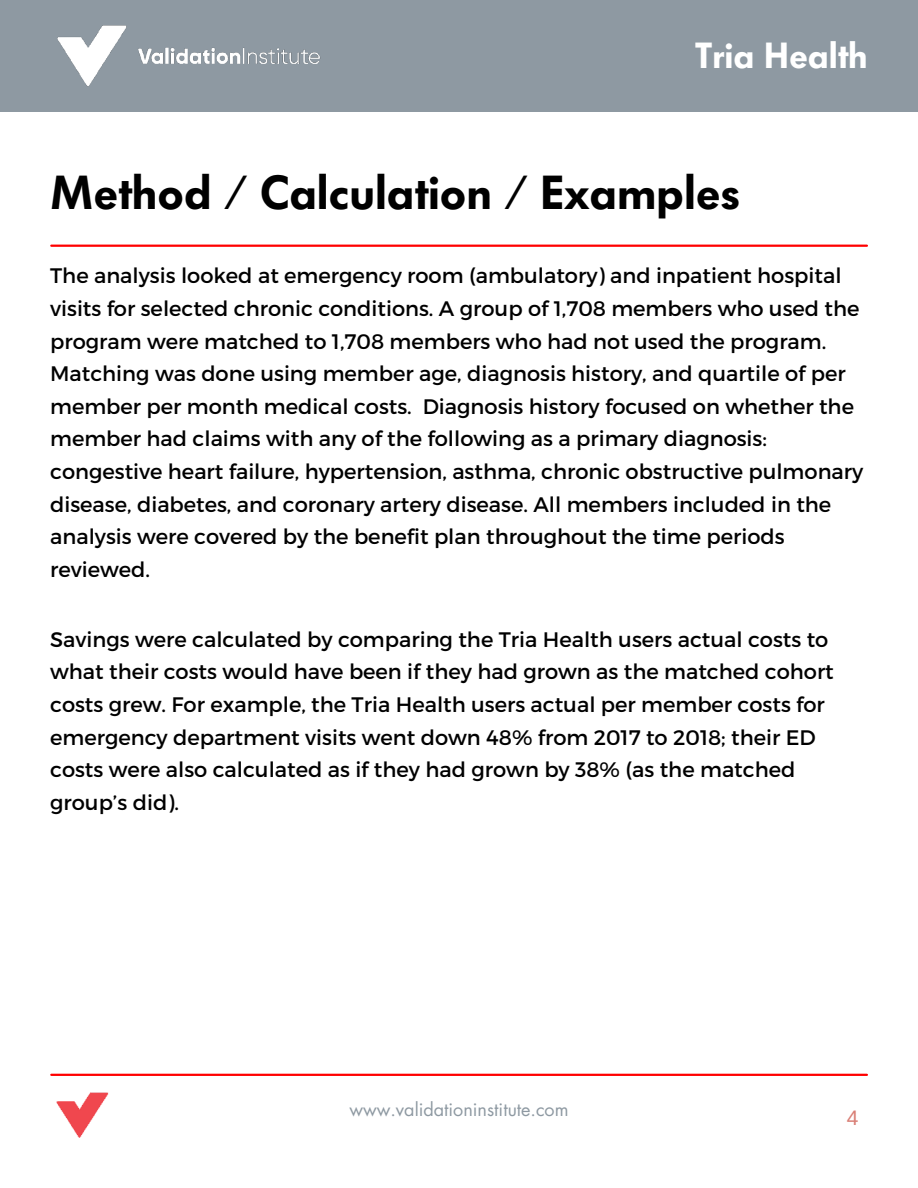
<style>
.page{position:relative;width:918px;height:1188px;background:#fff}
.page>*{position:absolute;margin:0;border:0;box-sizing:border-box;transform-origin:0 0}
.t1{font:600 47.25px "Futura BQ";color:#000}
.t2{font:600 36px "Futura BQ";color:#fff}
.t3{font:21px/32.7px "Montserrat";color:#000}
.t4{font:21px "Arimo";color:#d97f76}
.t5{font:18px "Futura LT";color:#8e99a2}
</style>
<div class="page">
<div style="left:0;top:0;width:918px;height:111px;background:#8e99a2"></div>
<img style="left:57px;top:25px;width:264px;height:62px">
<hr style="left:51px;top:1074px;width:816px;height:2px;background:#f00">
<img style="left:56px;top:1092px;width:53px;height:46px">
<hr style="left:51px;top:245px;width:816px;height:2px;background:#f00">
<h2 class="t2" style="left:695px;top:35px;width:174px">Tria Health</h2>
<h1 class="t1" style="left:50px;top:165px;width:692px">Method / Calculation / Examples</h1>
<p class="t3" style="left:50px;top:259px;width:815px">The analysis looked at emergency room (ambulatory) and inpatient hospital visits for selected chronic conditions. A group of 1,708 members who used the program were matched to 1,708 members who had not used the program.<br>Matching was done using member age, diagnosis history, and quartile of per member per month medical costs. Diagnosis history focused on whether the member had claims with any of the following as a primary diagnosis: congestive heart failure, hypertension, asthma, chronic obstructive pulmonary disease, diabetes, and coronary artery disease. All members included in the analysis were covered by the benefit plan throughout the time periods reviewed.</p>
<p class="t3" style="left:50px;top:623px;width:785px">Savings were calculated by comparing the Tria Health users actual costs to what their costs would have been if they had grown as the matched cohort costs grew. For example, the Tria Health users actual per member costs for emergency department visits went down 48% from 2017 to 2018; their ED costs were also calculated as if they had grown by 38% (as the matched group’s did).</p>
<p class="t5" style="left:349px;top:1098px;width:221px">www.validationinstitute.com</p>
<p class="t4" style="left:847px;top:1105px;width:13px">4</p>
</div>
